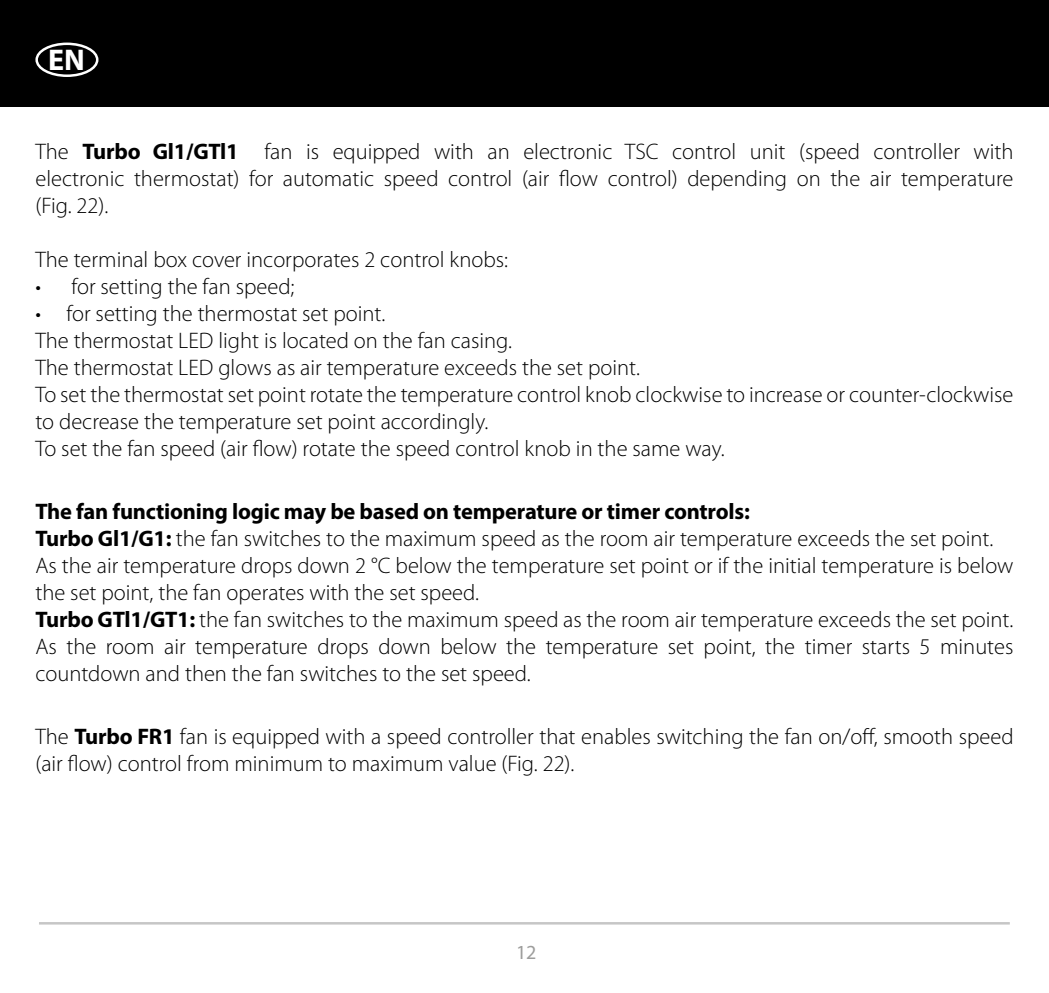
<style>
.page{position:relative;width:1049px;height:993px;background:#fff}
.page>*{position:absolute;margin:0;border:0;box-sizing:border-box;transform-origin:0 0}
.t1{font:700 30px "Myriad Pro";color:#fff}
.t2{font:300 22.5px/27px "Myriad Pro";color:#000}
.t3{font:20px "Myriad Pro";color:#9d9d9c}
.s1{font-weight:700}
</style>
<div class="page">
<hr style="left:39px;top:921px;width:971px;height:3px;background:#c6c6c6">
<div style="left:0;top:0;width:1049px;height:106px;background:#000"></div>
<div style="left:35px;top:43px;width:63px;height:34px;border:2px solid #fff;border-radius:50%"></div>
<h1 class="t1" style="left:48px;top:40px;width:38px">EN</h1>
<p class="t2" style="left:35px;top:138px;width:979px;text-align:justify">The <span class="s1">Turbo Gl1/GTl1</span> fan is equipped with an electronic TSC control unit (speed controller with electronic thermostat) for automatic speed control (air flow control) depending on the air temperature (Fig. 22).</p>
<p class="t2" style="left:35px;top:246px;width:474px">The terminal box cover incorporates 2 control knobs:</p>
<p class="t2" style="left:35px;top:273px;width:261px">• for setting the fan speed;</p>
<p class="t2" style="left:35px;top:300px;width:979px">• for setting the thermostat set point.<br>The thermostat LED light is located on the fan casing.<br>The thermostat LED glows as air temperature exceeds the set point.<br>To set the thermostat set point rotate the temperature control knob clockwise to increase or counter-clockwise to decrease the temperature set point accordingly.<br>To set the fan speed (air flow) rotate the speed control knob in the same way.</p>
<p class="t2" style="left:35px;top:498px;width:979px"><span class="s1">The fan functioning logic may be based on temperature or timer controls:<br>Turbo Gl1/G1:</span> the fan switches to the maximum speed as the room air temperature exceeds the set point.<br>As the air temperature drops down 2 °C below the temperature set point or if the initial temperature is below the set point, the fan operates with the set speed.<br><span class="s1">Turbo GTl1/GT1:</span> the fan switches to the maximum speed as the room air temperature exceeds the set point.<br>As the room air temperature drops down below the temperature set point, the timer starts 5 minutes countdown and then the fan switches to the set speed.</p>
<p class="t2" style="left:35px;top:723px;width:980px">The <span class="s1">Turbo FR1</span> fan is equipped with a speed controller that enables switching the fan on/off, smooth speed (air flow) control from minimum to maximum value (Fig. 22).</p>
<p class="t3" style="left:516px;top:939px;width:22px">12</p>
</div>
